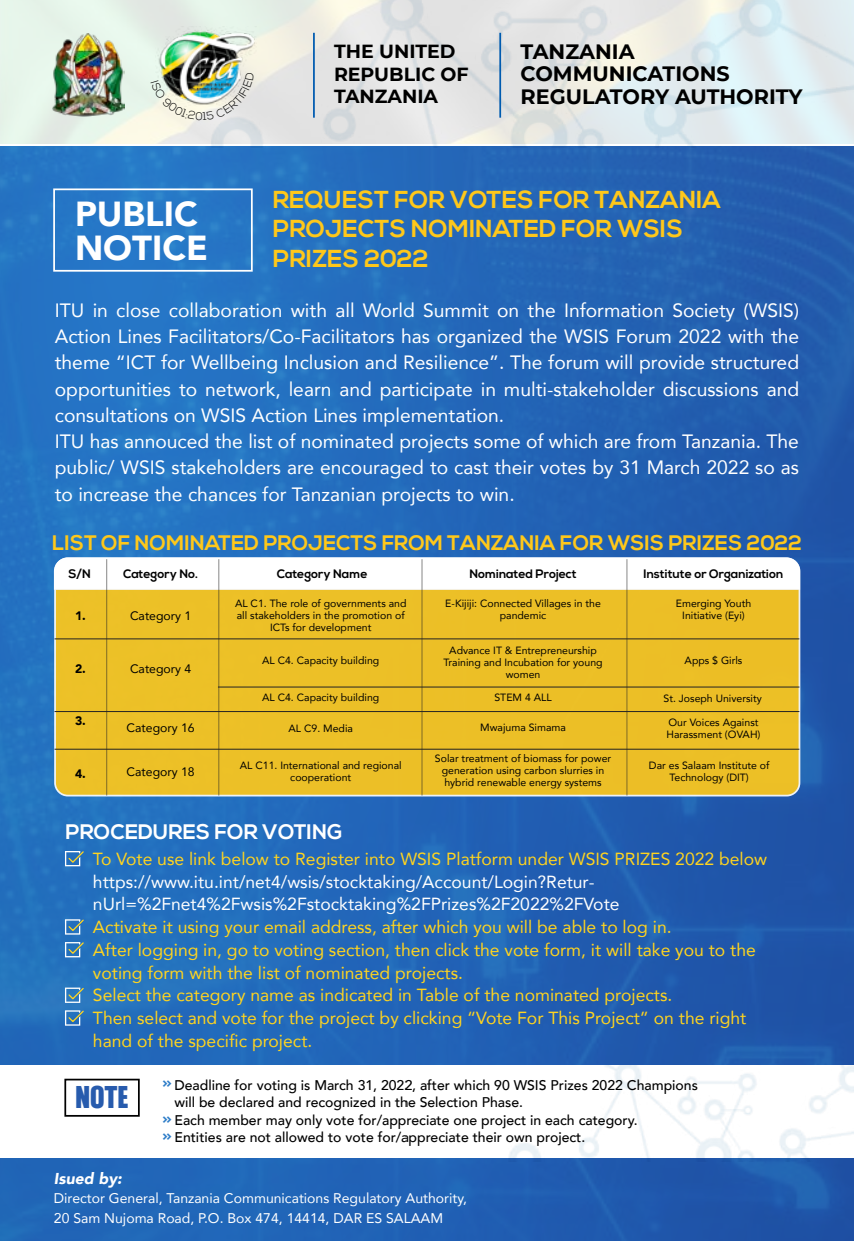
<style>
.page{position:relative;width:854px;height:1241px;background:#fff}
.page>*{position:absolute;margin:0;border:0;box-sizing:border-box;transform-origin:0 0}
.t1{font:900 34.65px/33.2px "Avenir";color:#fff}
.t2{font:27.65px "Balibold";color:#275bad}
.t3{font:700 24.5px/29.4px "Nexa";color:#ffc81a}
.t4{font:700 21px "Nexa";color:#ffc81a}
.t5{font:700 21px "Nexa";color:#fff}
.t6{font:700 20.82px/22.6px "Montserrat";color:#000}
.t7{font:19.25px/26.2px "Avenir";color:#fff}
.t8{font:700 18.9px/22.6px "Montserrat";color:#000}
.t9{font:17.5px/22.8px "Avenir";color:#ffd41f}
.t10{font:17.5px/22.8px "Avenir";color:#fff}
.t11{font:italic 900 15.75px "Avenir";color:#fff}
.t12{font:500 14px "Avenir";color:#000}
.t13{font:14px/19.2px "Avenir";color:#fff}
.t14{font:700 12.25px "Nexa";color:#000}
.t15{font:12.25px "Avenir";color:#000}
.t16{font:900 12.25px "Avenir";color:#000}
.t17{font:10.5px/12.2px "Avenir";color:#000;text-align:center}
.s1{font-family:"Nexa";font-weight:700;color:#2e7dc8}
</style>
<div class="page">
<img style="left:0;top:146px;width:853px;height:1094px">
<div style="left:53px;top:188px;width:199px;height:83px;border:2px solid #fff"></div>
<svg style="left:65px;top:1009px;width:20px;height:16px"></svg>
<svg style="left:65px;top:986px;width:20px;height:16px"></svg>
<svg style="left:65px;top:940px;width:20px;height:17px"></svg>
<svg style="left:65px;top:918px;width:20px;height:16px"></svg>
<svg style="left:65px;top:849px;width:20px;height:17px"></svg>
<div style="left:0;top:1065px;width:853px;height:92px;background:#fff"></div>
<div style="left:64px;top:1078px;width:76px;height:38px;border:2px solid #000"></div>
<div style="left:55px;top:558px;width:744px;height:237px;background:#ecc027;border-radius:13px"></div>
<svg style="left:53px;top:556px;width:747px;height:34px"></svg>
<hr style="left:106px;top:559px;width:1px;height:236px;background:#232323">
<hr style="left:218px;top:559px;width:1px;height:236px;background:#232323">
<hr style="left:421px;top:559px;width:1px;height:236px;background:#232323">
<hr style="left:626px;top:559px;width:1px;height:236px;background:#232323">
<hr style="left:54px;top:638px;width:745px;height:1px;background:#232323">
<hr style="left:54px;top:711px;width:745px;height:1px;background:#232323">
<hr style="left:218px;top:686px;width:581px;height:1px;background:#232323">
<hr style="left:54px;top:748px;width:745px;height:1px;background:#232323">
<img style="left:406px;top:1065px;width:447px;height:96px">
<img style="left:48px;top:144px;width:805px;height:3px">
<img style="left:0;top:0;width:853px;height:144px">
<img style="left:53px;top:34px;width:71px;height:83px">
<hr style="left:313px;top:33px;width:2px;height:85px;background:#005bb0">
<hr style="left:499px;top:33px;width:2px;height:85px;background:#005bb0">
<img style="left:155px;top:26px;width:102px;height:80px">
<img style="left:151px;top:72px;width:103px;height:49px">
<p class="t8" style="left:334px;top:39px;width:136px">THE UNITED<br>REPUBLIC OF<br>TANZANIA</p>
<p class="t6" style="left:520px;top:39px;width:283px">TANZANIA<br>COMMUNICATIONS<br>REGULATORY AUTHORITY</p>
<h1 class="t1" style="left:75px;top:197px;width:134px">PUBLIC<br>NOTICE</h1>
<p class="t3" style="left:273px;top:185px;width:449px">REQUEST FOR VOTES FOR TANZANIA<br>PROJECTS NOMINATED FOR WSIS<br>PRIZES 2022</p>
<p class="t7" style="left:55px;top:296px;width:745px">ITU in close collaboration with all World Summit on the Information Society (WSIS)<br>Action Lines Facilitators/Co-Facilitators has organized the WSIS Forum 2022 with the theme “ICT for Wellbeing Inclusion and Resilience”. The forum will provide structured opportunities to network, learn and participate in multi-stakeholder discussions and consultations on WSIS Action Lines implementation.<br>ITU has annouced the list of nominated projects some of which are from Tanzania. The public/ WSIS stakeholders are encouraged to cast their votes by 31 March 2022 so as to increase the chances for Tanzanian projects to win.</p>
<p class="t4" style="left:52px;top:531px;width:751px">LIST OF NOMINATED PROJECTS FROM TANZANIA FOR WSIS PRIZES 2022</p>
<p class="t14" style="left:68px;top:566px;width:24px">S/N</p>
<p class="t14" style="left:123px;top:566px;width:77px">Category No.</p>
<p class="t14" style="left:277px;top:566px;width:92px">Category Name</p>
<p class="t14" style="left:469px;top:566px;width:109px">Nominated Project</p>
<p class="t14" style="left:643px;top:566px;width:141px">Institute or Organization</p>
<p class="t15" style="left:130px;top:606px;width:63px">Category 1</p>
<p class="t17" style="left:235px;top:596px;width:173px">AL C1. The role of governments and all stakeholders in the promotion of<br>ICTs for development</p>
<p class="t17" style="left:262px;top:654px;width:119px">AL C4. Capacity building</p>
<p class="t17" style="left:262px;top:690px;width:119px">AL C4. Capacity building</p>
<p class="t17" style="left:288px;top:722px;width:66px">AL C9. Media</p>
<p class="t17" style="left:240px;top:758px;width:163px">AL C11. International and regional cooperationt</p>
<p class="t17" style="left:445px;top:596px;width:157px">E-Kijiji: Connected Villages in the pandemic</p>
<p class="t17" style="left:443px;top:643px;width:160px">Advance IT &amp; Entrepreneurship<br>Training and Incubation for young women</p>
<p class="t17" style="left:494px;top:690px;width:59px">STEM 4 ALL</p>
<p class="t17" style="left:480px;top:720px;width:87px">Mwajuma Simama</p>
<p class="t17" style="left:435px;top:751px;width:178px">Solar treatment of biomass for power generation using carbon slurries in hybrid renewable energy systems</p>
<p class="t17" style="left:675px;top:596px;width:77px">Emerging Youth<br>Initiative (Eyi)</p>
<p class="t17" style="left:684px;top:654px;width:59px">Apps $ Girls</p>
<p class="t17" style="left:663px;top:691px;width:100px">St. Joseph University</p>
<p class="t17" style="left:666px;top:716px;width:95px;text-align:left">Our Voices Against<br>Harassment (OVAH)</p>
<p class="t17" style="left:648px;top:758px;width:122px">Dar es Salaam Institute of<br>Technology (DIT)</p>
<p class="t16" style="left:75px;top:605px;width:12px">1.</p>
<p class="t15" style="left:130px;top:658px;width:63px">Category 4</p>
<p class="t16" style="left:75px;top:658px;width:12px">2.</p>
<p class="t16" style="left:75px;top:710px;width:12px">3.</p>
<p class="t15" style="left:126px;top:718px;width:70px">Category 16</p>
<p class="t15" style="left:126px;top:761px;width:70px">Category 18</p>
<p class="t16" style="left:75px;top:763px;width:12px">4.</p>
<p class="t5" style="left:66px;top:819px;width:278px">PROCEDURES FOR VOTING</p>
<p class="t9" style="left:93px;top:846px;width:675px">To Vote use link below to Register into WSIS Platform under WSIS PRIZES 2022 below</p>
<p class="t10" style="left:93px;top:869px;width:528px">https://www.itu.int/net4/wsis/stocktaking/Account/Login?Retur&shy;nUrl=%2Fnet4%2Fwsis%2Fstocktaking%2FPrizes%2F2022%2FVote</p>
<p class="t9" style="left:93px;top:915px;width:664px">Activate it using your email address, after which you will be able to log in.<br>After logging in, go to voting section, then click the vote form, it will take you to the voting form with the list of nominated projects.<br>Select the category name as indicated in Table of the nominated projects.<br>Then select and vote for the project by clicking “Vote For This Project” on the right hand of the specific project.</p>
<h2 class="t2" style="left:75px;top:1080px;width:55px">NOTE</h2>
<p class="t12" style="left:162px;top:1072px;width:536px"><span class="s1">&gt;&gt;</span> Deadline for voting is March 31, 2022, after which 90 WSIS Prizes 2022 Champions</p>
<p class="t12" style="left:174px;top:1090px;width:350px">will be declared and recognized in the Selection Phase.</p>
<p class="t12" style="left:162px;top:1107px;width:476px"><span class="s1">&gt;&gt;</span> Each member may only vote for/appreciate one project in each category.</p>
<p class="t12" style="left:162px;top:1125px;width:424px"><span class="s1">&gt;&gt;</span> Entities are not allowed to vote for/appreciate their own project.</p>
<p class="t11" style="left:54px;top:1165px;width:69px">Isued by:</p>
<p class="t13" style="left:54px;top:1188px;width:414px">Director General, Tanzania Communications Regulatory Authority,<br>20 Sam Nujoma Road, P.O. Box 474, 14414, DAR ES SALAAM</p>
</div>
